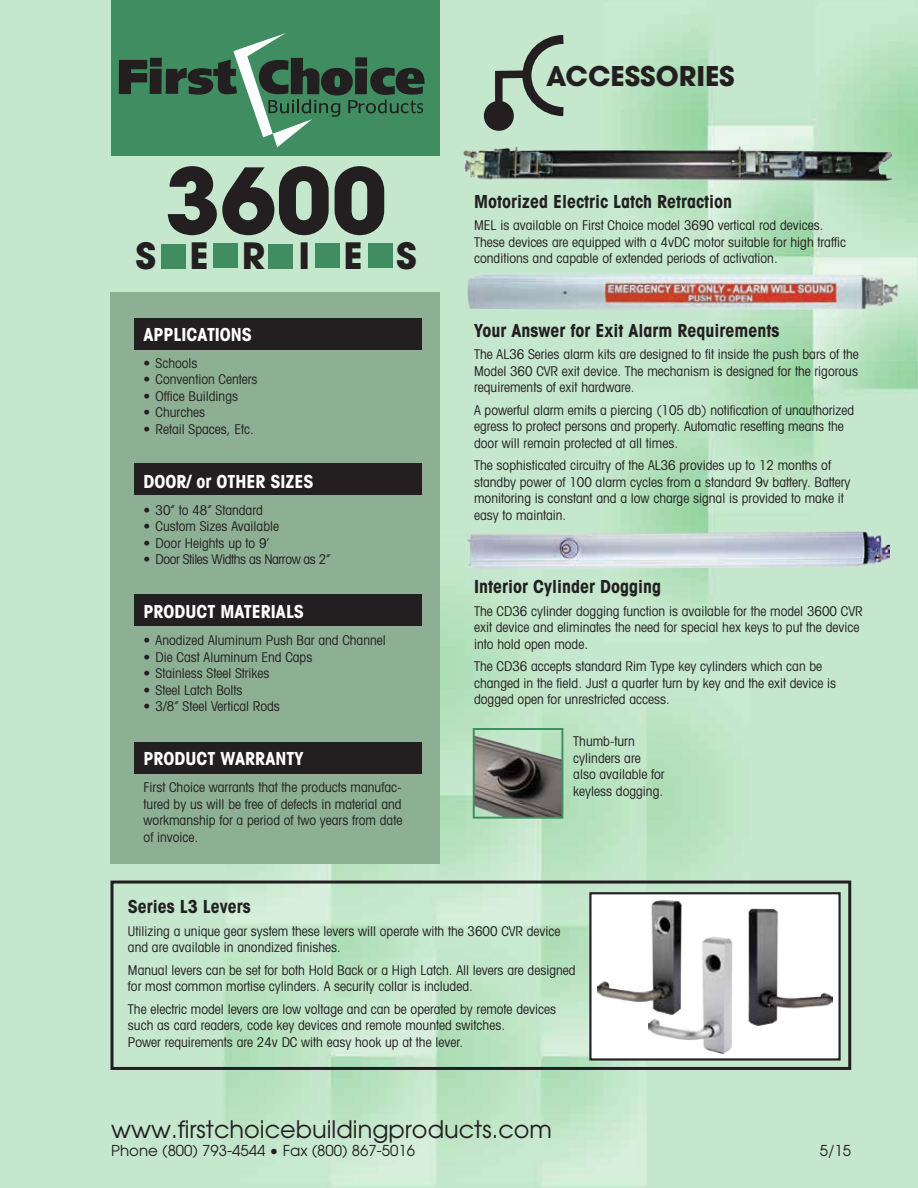
<style>
.page{position:relative;width:918px;height:1188px;background:#fff}
.page>*{position:absolute;margin:0;border:0;box-sizing:border-box;transform-origin:0 0}
.t1{font:700 90px "Avant Garde";color:#231f20}
.t2{font:700 36px "Avant Garde";color:#231f20}
.t3{font:700 27px "Avant Garde";color:#231f20}
.t4{font:24px "Avant Garde";color:#231f20}
.t5{font:700 condensed 18px "Avant Garde";color:#231f20}
.t6{font:700 condensed 18px "Avant Garde";color:#fff}
.t7{font:15px "Avant Garde";color:#231f20}
.t8{font:condensed 13.5px/16.5px "Avant Garde";color:#231f20}
.t9{font:condensed 13.5px "Avant Garde";letter-spacing:-.03em;color:#231f20}
</style>
<div class="page">
<img style="left:0;top:0;width:918px;height:1188px">
<div style="left:110px;top:881px;width:741px;height:189px;border:3px solid #231f20"></div>
<div style="left:590px;top:893px;width:250px;height:166px;background:#fff"></div>
<div style="left:589px;top:892px;width:252px;height:169px;border:2px solid #231f20"></div>
<div style="left:110px;top:293px;width:330px;height:571px;background:#8db094"></div>
<div style="left:134px;top:463px;width:288px;height:32px;background:#231f20"></div>
<div style="left:134px;top:594px;width:288px;height:31px;background:#231f20"></div>
<div style="left:134px;top:742px;width:288px;height:31px;background:#231f20"></div>
<div style="left:134px;top:318px;width:288px;height:32px;background:#231f20"></div>
<div style="left:111px;top:0;width:329px;height:156px;background:#3f8d60"></div>
<div style="left:162px;top:244px;width:24px;height:25px;background:#3f8d60"></div>
<div style="left:213px;top:244px;width:24px;height:24px;background:#3f8d60"></div>
<div style="left:269px;top:244px;width:24px;height:25px;background:#3f8d60"></div>
<div style="left:315px;top:244px;width:24px;height:24px;background:#3f8d60"></div>
<div style="left:368px;top:243px;width:24px;height:25px;background:#3f8d60"></div>
<svg style="left:119px;top:33px;width:306px;height:114px"></svg>
<img style="left:459px;top:140px;width:447px;height:53px">
<img style="left:467px;top:271px;width:431px;height:41px">
<svg style="left:491px;top:30px;width:81px;height:93px;background:#a4bfab"></svg>
<div style="left:484px;top:101px;width:30px;height:30px;background:#231f20;border-radius:50%"></div>
<img style="left:467px;top:531px;width:423px;height:38px">
<img style="left:476px;top:731px;width:84px;height:85px">
<div style="left:473px;top:728px;width:90px;height:91px;border:2px solid #3f8d60"></div>
<img style="left:597px;top:900px;width:84px;height:102px">
<img style="left:649px;top:936px;width:83px;height:117px">
<img style="left:749px;top:909px;width:84px;height:117px">
<h1 class="t1" style="left:165px;top:142px;width:224px">3600</h1>
<h2 class="t2" style="left:135px;top:232px;width:283px">S E R I E S</h2>
<h3 class="t6" style="left:144px;top:323px;width:110px">APPLICATIONS</h3>
<p class="t8" style="left:144px;top:354px;width:55px">• Schools</p>
<p class="t8" style="left:144px;top:371px;width:115px">• Convention Centers</p>
<p class="t8" style="left:144px;top:387px;width:96px">• Office Buildings</p>
<p class="t8" style="left:144px;top:404px;width:63px">• Churches</p>
<p class="t8" style="left:144px;top:420px;width:112px">• Retail Spaces, Etc.</p>
<h3 class="t6" style="left:144px;top:470px;width:172px">DOOR/ or OTHER SIZES</h3>
<p class="t8" style="left:144px;top:501px;width:121px">• 30” to 48” Standard</p>
<p class="t8" style="left:144px;top:518px;width:137px">• Custom Sizes Available</p>
<p class="t8" style="left:144px;top:534px;width:127px">• Door Heights up to 9’</p>
<p class="t9" style="left:144px;top:551px;width:188px">• Door Stiles Widths as Narrow as 2”</p>
<h3 class="t6" style="left:144px;top:600px;width:162px">PRODUCT MATERIALS</h3>
<p class="t8" style="left:144px;top:632px;width:244px">• Anodized Aluminum Push Bar and Channel</p>
<p class="t8" style="left:144px;top:648px;width:170px">• Die Cast Aluminum End Caps</p>
<p class="t8" style="left:144px;top:665px;width:127px">• Stainless Steel Strikes</p>
<p class="t8" style="left:144px;top:681px;width:100px">• Steel Latch Bolts</p>
<p class="t8" style="left:144px;top:698px;width:138px">• 3/8” Steel Vertical Rods</p>
<h3 class="t6" style="left:144px;top:747px;width:161px">PRODUCT WARRANTY</h3>
<p class="t8" style="left:144px;top:779px;width:260px;text-align:justify">First Choice warrants that the products manufac&shy;tured by us will be free of defects in material and workmanship for a period of two years from date of invoice.</p>
<h3 class="t3" style="left:546px;top:58px;width:190px">ACCESSORIES</h3>
<h3 class="t5" style="left:474px;top:190px;width:259px">Motorized Electric Latch Retraction</h3>
<p class="t8" style="left:474px;top:217px;width:373px">MEL is available on First Choice model 3690 vertical rod devices.<br>These devices are equipped with a 4vDC motor suitable for high traffic conditions and capable of extended periods of activation.</p>
<h3 class="t5" style="left:474px;top:319px;width:307px">Your Answer for Exit Alarm Requirements</h3>
<p class="t8" style="left:474px;top:346px;width:386px;text-align:justify">The AL36 Series alarm kits are designed to fit inside the push bars of the Model 360 CVR exit device. The mechanism is designed for the rigorous requirements of exit hardware.</p>
<p class="t8" style="left:474px;top:401px;width:382px">A powerful alarm emits a piercing (105 db) notification of unauthorized egress to protect persons and property. Automatic resetting means the door will remain protected at all times.</p>
<p class="t8" style="left:474px;top:457px;width:378px">The sophisticated circuitry of the AL36 provides up to 12 months of standby power of 100 alarm cycles from a standard 9v battery. Battery monitoring is constant and a low charge signal is provided to make it easy to maintain.</p>
<h3 class="t5" style="left:474px;top:575px;width:189px">Interior Cylinder Dogging</h3>
<p class="t8" style="left:474px;top:602px;width:390px">The CD36 cylinder dogging function is available for the model 3600 CVR exit device and eliminates the need for special hex keys to put the device into hold open mode.</p>
<p class="t8" style="left:474px;top:658px;width:364px">The CD36 accepts standard Rim Type key cylinders which can be changed in the field. Just a quarter turn by key and the exit device is dogged open for unrestricted access.</p>
<p class="t8" style="left:573px;top:733px;width:93px">Thumb-turn cylinders are also available for keyless dogging.</p>
<h3 class="t5" style="left:128px;top:895px;width:124px">Series L3 Levers</h3>
<p class="t8" style="left:128px;top:922px;width:434px">Utilizing a unique gear system these levers will operate with the 3600 CVR device and are available in anondized finishes.</p>
<p class="t8" style="left:128px;top:961px;width:449px">Manual levers can be set for both Hold Back or a High Latch. All levers are designed for most common mortise cylinders. A security collar is included.</p>
<p class="t8" style="left:128px;top:1000px;width:430px">The electric model levers are low voltage and can be operated by remote devices such as card readers, code key devices and remote mounted switches.<br>Power requirements are 24v DC with easy hook up at the lever.</p>
<h3 class="t4" style="left:111px;top:1115px;width:442px">www.firstchoicebuildingproducts.com</h3>
<p class="t7" style="left:111px;top:1142px;width:305px">Phone (800) 793-4544 • Fax (800) 867-5016</p>
<p class="t7" style="left:820px;top:1142px;width:33px">5/15</p>
</div>
